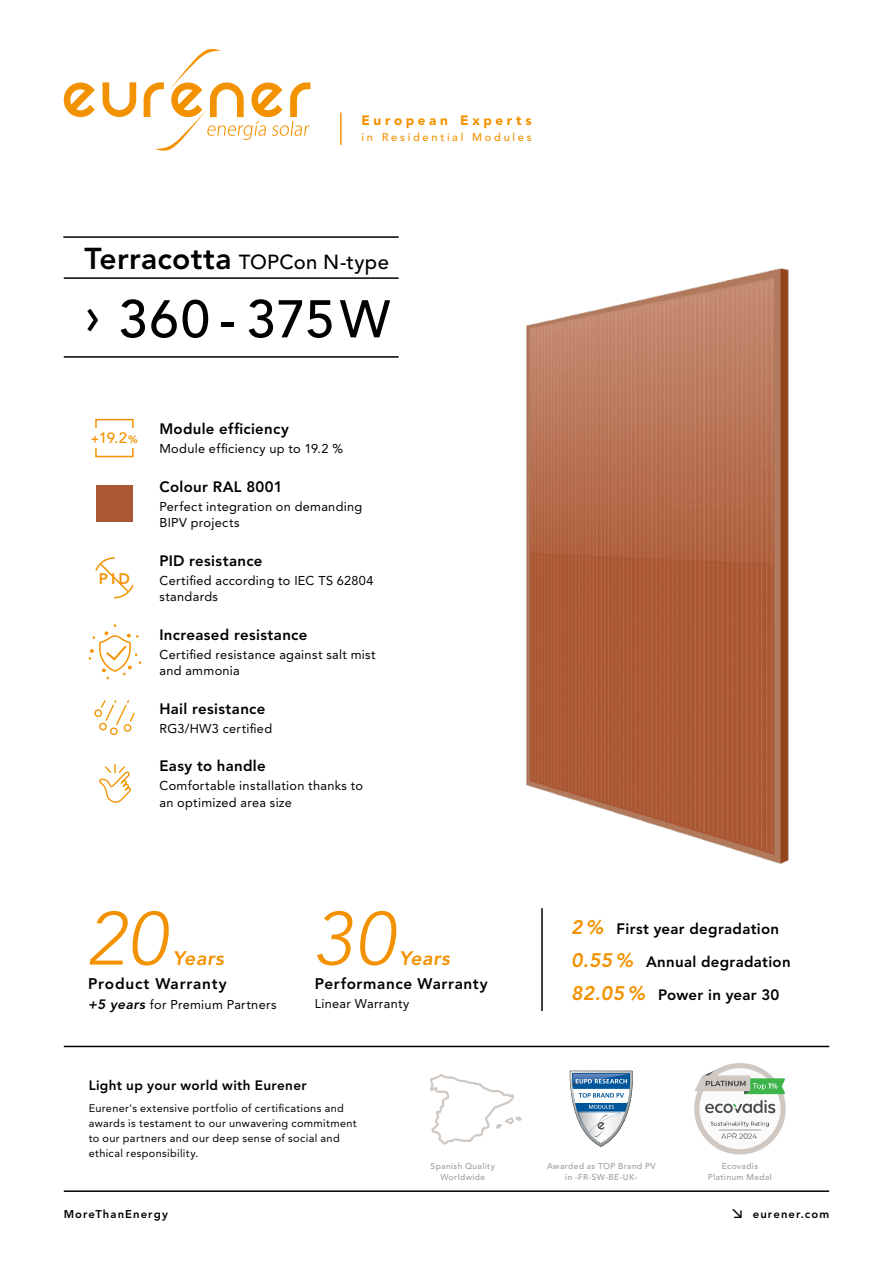
<style>
.page{position:relative;width:893px;height:1263px;background:#fff}
.page>*{position:absolute;margin:0;border:0;box-sizing:border-box;transform-origin:0 0}
.t1{font:italic 300 74.55px "Avenir LT Std";color:#f39200}
.t2{font:500 52.5px "Avenir LT Std";letter-spacing:.04em;color:#000}
.t3{font:500 20.25px "Avenir LT Std";letter-spacing:.01em;color:#000}
.t4{font:italic 800 19.5px "Avenir LT Std";letter-spacing:.025em;color:#f39200}
.t5{font:16.5px "Aeonik";color:#000}
.t6{font:800 15.3px "Avenir LT Std";letter-spacing:.045em;color:#000}
.t7{font:800 15.15px "Avenir LT Std";color:#f39200}
.t8{font:800 15px "Avenir LT Std";letter-spacing:.02em;color:#000}
.t9{font:500 14.85px "Avenir LT Std";color:#f39200}
.t10{font:800 13.5px "Avenir LT Std";letter-spacing:.025em;color:#000}
.t11{font:900 13.5px "Avenir LT Std";letter-spacing:.265em;color:#f39200}
.t12{font:12.75px/16.5px "Avenir LT Std";letter-spacing:.025em;color:#000}
.t13{font:800 11.25px "Avenir LT Std";letter-spacing:.095em;color:#000}
.t14{font:500 11.1px "Avenir LT Std";letter-spacing:.245em;color:#f39200}
.t15{font:10.95px/15px "Avenir LT Std";letter-spacing:.03em;color:#000}
.t16{font:500 8.4px/10.5px "Avenir LT Std";letter-spacing:.05em;color:#9d9d9c;text-align:center}
.s1{font-weight:800;font-size:30px}
.s2{font-weight:800;font-size:12.45px}
.s3{font-weight:800;font-size:10.5px}
.s4{font-style:italic;font-size:19.5px;color:#f39200}
.s5{font-weight:800;font-style:italic;font-size:13.5px}
</style>
<div class="page">
<div style="left:95px;top:419px;width:39px;height:38px;border:2px solid #f39200"></div>
<div style="left:87px;top:428px;width:55px;height:20px;background:#fff"></div>
<svg style="left:103px;top:82px;width:33px;height:35px"></svg>
<svg style="left:64px;top:83px;width:31px;height:34px"></svg>
<svg style="left:144px;top:49px;width:166px;height:102px"></svg>
<hr style="left:340px;top:113px;width:2px;height:32px;background:#f39200">
<hr style="left:541px;top:908px;width:2px;height:103px;background:#000">
<hr style="left:63px;top:236px;width:336px;height:2px;background:#000">
<hr style="left:64px;top:356px;width:335px;height:2px;background:#000">
<hr style="left:64px;top:277px;width:335px;height:2px;background:#000">
<svg style="left:89px;top:557px;width:52px;height:122px"></svg>
<svg style="left:99px;top:764px;width:32px;height:39px"></svg>
<svg style="left:100px;top:700px;width:35px;height:26px"></svg>
<div style="left:94px;top:709px;width:8px;height:8px;border:1px solid #f39200;border-radius:50%"></div>
<div style="left:99px;top:723px;width:8px;height:7px;border:1px solid #f39200;border-radius:50%"></div>
<div style="left:110px;top:727px;width:8px;height:8px;border:1px solid #f39200;border-radius:50%"></div>
<div style="left:124px;top:724px;width:7px;height:8px;border:1px solid #f39200;border-radius:50%"></div>
<img style="left:526px;top:268px;width:263px;height:596px">
<div style="left:96px;top:485px;width:37px;height:37px;background:#ab5834"></div>
<svg style="left:694px;top:1063px;width:92px;height:91px"></svg>
<div style="left:699px;top:1068px;width:81px;height:81px;background:#fafafa;border-radius:50%"></div>
<hr style="left:720px;top:1129px;width:40px;height:1px;background:#cfc8c3">
<svg style="left:711px;top:1121px;width:58px;height:6px"></svg>
<svg style="left:705px;top:1100px;width:70px;height:13px"></svg>
<svg style="left:695px;top:1068px;width:90px;height:26px"></svg>
<svg style="left:721px;top:1133px;width:36px;height:6px"></svg>
<svg style="left:569px;top:1070px;width:64px;height:77px"></svg>
<svg style="left:430px;top:1074px;width:92px;height:71px"></svg>
<hr style="left:64px;top:1046px;width:765px;height:1px;background:#000">
<hr style="left:64px;top:1190px;width:765px;height:2px;background:#000">
<p class="t11" style="left:362px;top:112px;width:172px">European Experts</p>
<p class="t14" style="left:362px;top:131px;width:172px">in Residential Modules</p>
<h3 class="t3" style="left:84px;top:250px;width:306px"><span class="s1">Terracotta</span> TOPCon N-type</h3>
<h2 class="t2" style="left:84px;top:289px;width:307px">› 360 - 375W</h2>
<p class="t9" style="left:91px;top:429px;width:49px"><span class="s2">+</span>19.2<span class="s3">%</span></p>
<p class="t7" style="left:99px;top:569px;width:33px">PID</p>
<p class="t8" style="left:159px;top:420px;width:131px">Module efficiency</p>
<p class="t12" style="left:159px;top:440px;width:185px">Module efficiency up to 19.2 %</p>
<p class="t8" style="left:159px;top:478px;width:125px">Colour RAL 8001</p>
<p class="t12" style="left:159px;top:498px;width:204px">Perfect integration on demanding<br>BIPV projects</p>
<p class="t8" style="left:159px;top:552px;width:105px">PID resistance</p>
<p class="t12" style="left:159px;top:572px;width:216px">Certified according to IEC TS 62804 standards</p>
<p class="t8" style="left:159px;top:626px;width:149px">Increased resistance</p>
<p class="t12" style="left:159px;top:646px;width:218px">Certified resistance against salt mist and ammonia</p>
<p class="t8" style="left:159px;top:700px;width:107px">Hail resistance</p>
<p class="t12" style="left:159px;top:720px;width:114px">RG3/HW3 certified</p>
<p class="t8" style="left:159px;top:757px;width:108px">Easy to handle</p>
<p class="t12" style="left:159px;top:777px;width:205px">Comfortable installation thanks to an optimized area size</p>
<h1 class="t1" style="left:87px;top:895px;width:81px">20</h1>
<p class="t8" style="left:571px;top:920px;width:210px"><span class="s4">2%</span> First year degradation</p>
<h1 class="t1" style="left:313px;top:895px;width:83px">30</h1>
<h3 class="t4" style="left:173px;top:946px;width:52px">Years</h3>
<p class="t6" style="left:88px;top:975px;width:140px">Product Warranty</p>
<p class="t12" style="left:88px;top:996px;width:190px"><span class="s5">+5 years</span> for Premium Partners</p>
<h3 class="t4" style="left:399px;top:946px;width:52px">Years</h3>
<p class="t8" style="left:571px;top:953px;width:221px"><span class="s4">0.55 %</span> Annual degradation</p>
<p class="t8" style="left:571px;top:986px;width:210px"><span class="s4">82.05 %</span> Power in year 30</p>
<p class="t6" style="left:315px;top:975px;width:175px">Performance Warranty</p>
<p class="t12" style="left:315px;top:996px;width:96px">Linear Warranty</p>
<p class="t10" style="left:89px;top:1078px;width:219px">Light up your world with Eurener</p>
<p class="t15" style="left:89px;top:1101px;width:270px">Eurener's extensive portfolio of certifications and awards is testament to our unwavering commitment to our partners and our deep sense of social and ethical responsibility.</p>
<p class="t16" style="left:431px;top:1161px;width:66px">Spanish Quality<br>Worldwide</p>
<p class="t16" style="left:708px;top:1161px;width:65px">Ecovadis<br>Platinum Medal</p>
<p class="t16" style="left:547px;top:1161px;width:110px">Awarded as TOP Brand PV in -FR-SW-BE-UK-</p>
<p class="t13" style="left:64px;top:1207px;width:106px">MoreThanEnergy</p>
<p class="t5" style="left:732px;top:1203px;width:12px">↘</p>
<p class="t13" style="left:753px;top:1207px;width:78px">eurener.com</p>
</div>
